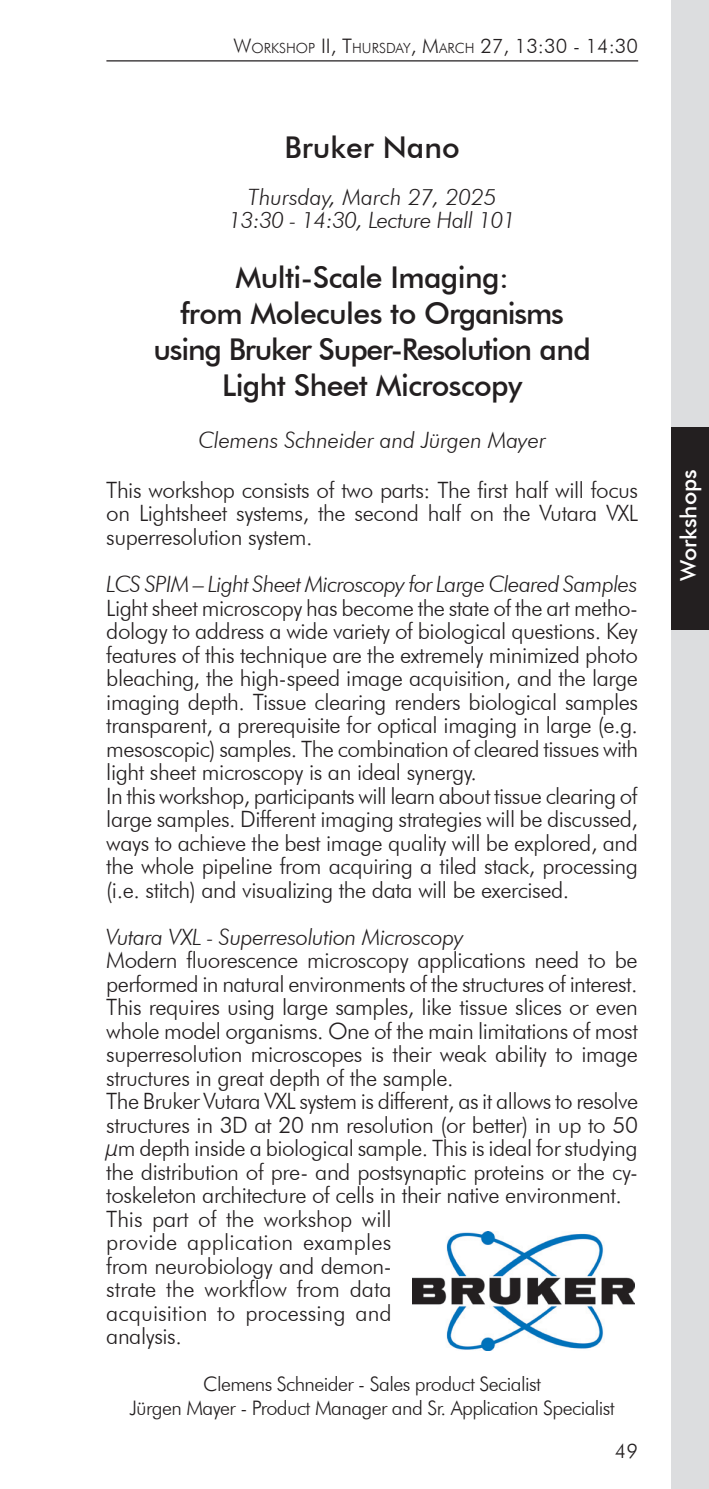
<style>
.page{position:relative;width:709px;height:1489px;background:#fff}
.page>*{position:absolute;margin:0;border:0;box-sizing:border-box;transform-origin:0 0}
.Überschrift_1{font:500 30px "Futura BT";letter-spacing:-.02em;color:#231f20}
.Überschrift_1-2{font:500 30px "Futura BT";letter-spacing:-.04em;color:#231f20}
.Überschrift_1-3{font:500 30px "Futura BT";color:#231f20}
.Text_Symposia_Zeitpl{font:300 22.5px/23.5px "Futura BT";letter-spacing:-.02em;color:#231f20;text-align:justify}
.Text_Symposia_Zeitpl-2{font:italic 300 22.5px "Futura BT";letter-spacing:-.025em;color:#231f20}
.Überschrift_2_-_Symp{font:italic 300 22.5px "Futura BT";letter-spacing:-.01em;color:#231f20}
.Überschrift_1-4{font:italic 300 22.5px "Futura BT";letter-spacing:-.01em;color:#231f20}
.Überschrift_-_Poster{font:500 22.5px "Futura BT";color:#fff}
.Text_Symposia_Zeitpl-3{font:300 20px "Futura BT";letter-spacing:-.03em;color:#231f20}
.Kopfzeile_rechts{font:300 20px "Futura BT";color:#231f20}
.s1{font-size:14px}
</style>
<div class="page">
<hr style="left:106px;top:60px;width:532px;height:1px;background:#231f20">
<div style="left:671px;top:0;width:38px;height:1488px;background:#dcdddf"></div>
<div style="left:671px;top:427px;width:38px;height:203px;background:#231f20"></div>
<img style="left:413px;top:1231px;width:221px;height:118px">
<p class="Kopfzeile_rechts" style="left:233px;top:34px;width:406px">W<span class="s1">ORKSHOP</span> II, T<span class="s1">HURSDAY</span>, M<span class="s1">ARCH</span> 27, 13:30 - 14:30</p>
<p class="Überschrift_1-3" style="left:284px;top:129px;width:177px">Bruker Nano</p>
<p class="Überschrift_2_-_Symp" style="left:248px;top:183px;width:250px">Thursday, March 27, 2025</p>
<p class="Überschrift_2_-_Symp" style="left:229px;top:206px;width:288px">13:30 - 14:30, Lecture Hall 101</p>
<p class="Überschrift_1" style="left:235px;top:259px;width:275px">Multi-Scale Imaging:</p>
<p class="Überschrift_1" style="left:180px;top:295px;width:385px">from Molecules to Organisms</p>
<p class="Überschrift_1-2" style="left:153px;top:331px;width:439px">using Bruker Super-Resolution and</p>
<p class="Überschrift_1" style="left:222px;top:367px;width:301px">Light Sheet Microscopy</p>
<p class="Überschrift_1-4" style="left:198px;top:426px;width:349px">Clemens Schneider and Jürgen Mayer</p>
<p class="Text_Symposia_Zeitpl" style="left:106px;top:478px;width:533px">This workshop consists of two parts: The first half will focus on Lightsheet systems, the second half on the Vutara VXL superresolution system.</p>
<p class="Text_Symposia_Zeitpl-2" style="left:106px;top:570px;width:533px">LCS SPIM – Light Sheet Microscopy for Large Cleared Samples</p>
<p class="Text_Symposia_Zeitpl" style="left:106px;top:595px;width:533px">Light sheet microscopy has become the state of the art metho&shy;dology to address a wide variety of biological questions. Key features of this technique are the extremely minimized photo bleaching, the high-speed image acquisition, and the large imaging depth. Tissue clearing renders biological samples transparent, a prerequisite for optical imaging in large (e.g. mesoscopic) samples. The combination of cleared tissues with light sheet microscopy is an ideal synergy.</p>
<p class="Text_Symposia_Zeitpl" style="left:106px;top:783px;width:533px">In this workshop, participants will learn about tissue clearing of large samples. Different imaging strategies will be discussed, ways to achieve the best image quality will be explored, and the whole pipeline from acquiring a tiled stack, processing (i.e. stitch) and visualizing the data will be exercised.</p>
<p class="Text_Symposia_Zeitpl-2" style="left:106px;top:923px;width:359px">Vutara VXL - Superresolution Microscopy</p>
<p class="Text_Symposia_Zeitpl" style="left:106px;top:948px;width:533px">Modern fluorescence microscopy applications need to be performed in natural environments of the structures of interest.<br>This requires using large samples, like tissue slices or even whole model organisms. One of the main limitations of most superresolution microscopes is their weak ability to image structures in great depth of the sample.</p>
<p class="Text_Symposia_Zeitpl" style="left:106px;top:1089px;width:533px">The Bruker Vutara VXL system is different, as it allows to resolve structures in 3D at 20 nm resolution (or better) in up to 50 µm depth inside a biological sample. This is ideal for studying the distribution of pre- and postsynaptic proteins or the cy&shy;toskeleton architecture of cells in their native environment.</p>
<p class="Text_Symposia_Zeitpl" style="left:106px;top:1206px;width:287px">This part of the workshop will provide application examples from neurobiology and demon&shy;strate the workflow from data acquisition to processing and analysis.</p>
<p class="Text_Symposia_Zeitpl-3" style="left:203px;top:1371px;width:339px">Clemens Schneider - Sales product Secialist</p>
<p class="Text_Symposia_Zeitpl-3" style="left:129px;top:1395px;width:487px">Jürgen Mayer - Product Manager and Sr. Application Specialist</p>
<p class="Text_Symposia_Zeitpl-3" style="left:615px;top:1438px;width:25px">49</p>
<p class="Überschrift_-_Poster" style="left:674px;top:581px;width:113px;rotate:-90deg">Workshops</p>
</div>
